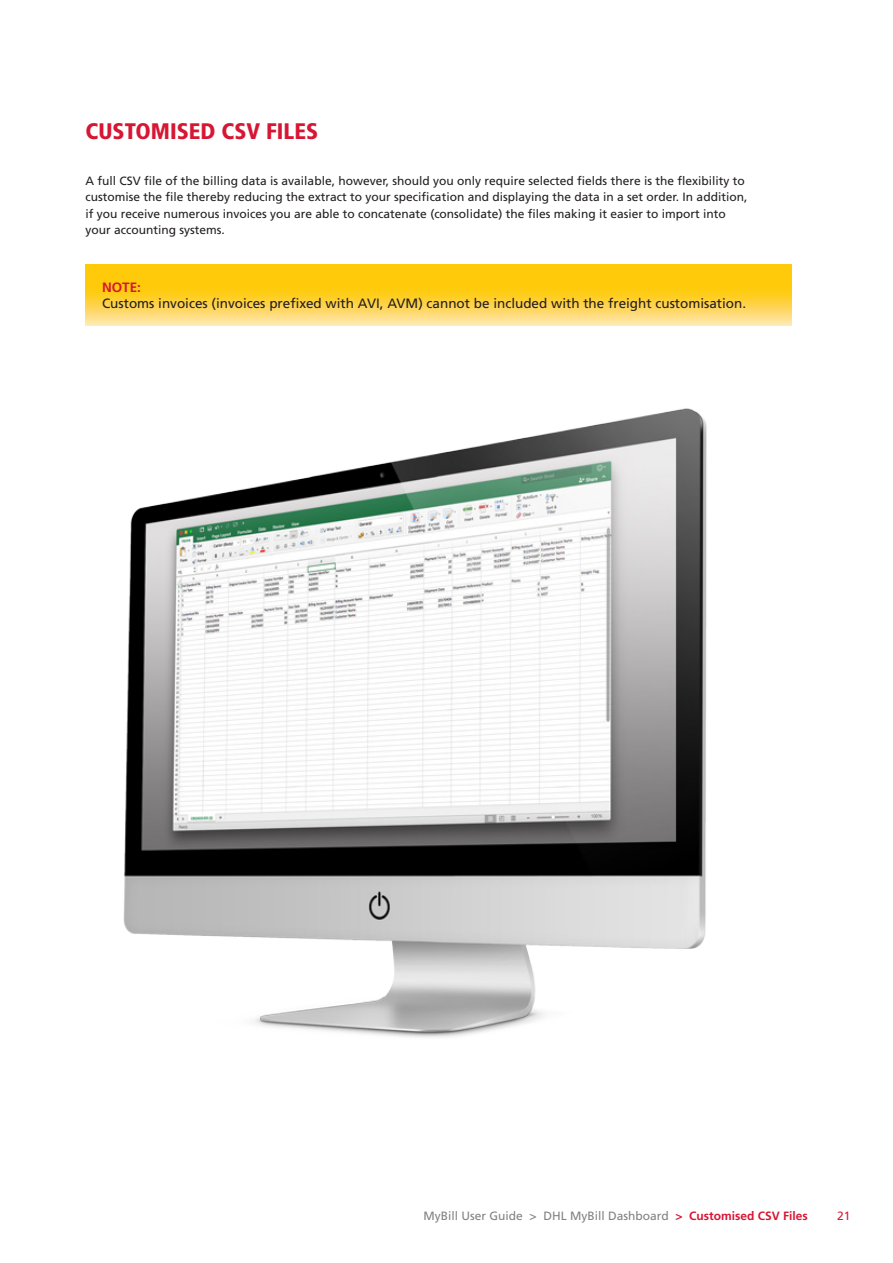
<style>
.page{position:relative;width:893px;height:1263px;background:#fff}
.page>*{position:absolute;margin:0;border:0;box-sizing:border-box;transform-origin:0 0}
.SMALL_HEADER_RED_15p{font:900 condensed 22.5px "Frutiger";color:#d71634}
.t1{font:13.5px/16.5px "Frutiger";color:#231f20}
.SMALL_HEADER_RED_15p-2{font:12px/16.5px "Frutiger";color:#231f20}
.bullets_body_copy{font:12px "Frutiger";color:#808285}
.t2{font:12px "Frutiger";color:#d71634}
.s1{font-weight:700;color:#d71634}
</style>
<div class="page">
<svg style="left:85px;top:265px;width:706px;height:60px;background:#fed138"></svg>
<img style="left:123px;top:408px;width:584px;height:630px">
<p class="SMALL_HEADER_RED_15p" style="left:86px;top:117px;width:234px">CUSTOMISED CSV FILES</p>
<p class="SMALL_HEADER_RED_15p-2" style="left:86px;top:172px;width:663px">A full CSV file of the billing data is available, however, should you only require selected fields there is the flexibility to customise the file thereby reducing the extract to your specification and displaying the data in a set order. In addition, if you receive numerous invoices you are able to concatenate (consolidate) the files making it easier to import into your accounting systems.</p>
<p class="t1" style="left:102px;top:279px;width:646px"><span class="s1">NOTE:<br></span>Customs invoices (invoices prefixed with AVI, AVM) cannot be included with the freight customisation.</p>
<p class="bullets_body_copy" style="left:423px;top:1209px;width:386px">MyBill User Guide &gt; DHL MyBill Dashboard <span class="s1">&gt; Customised CSV Files</span></p>
<p class="t2" style="left:837px;top:1209px;width:15px">21</p>
</div>
